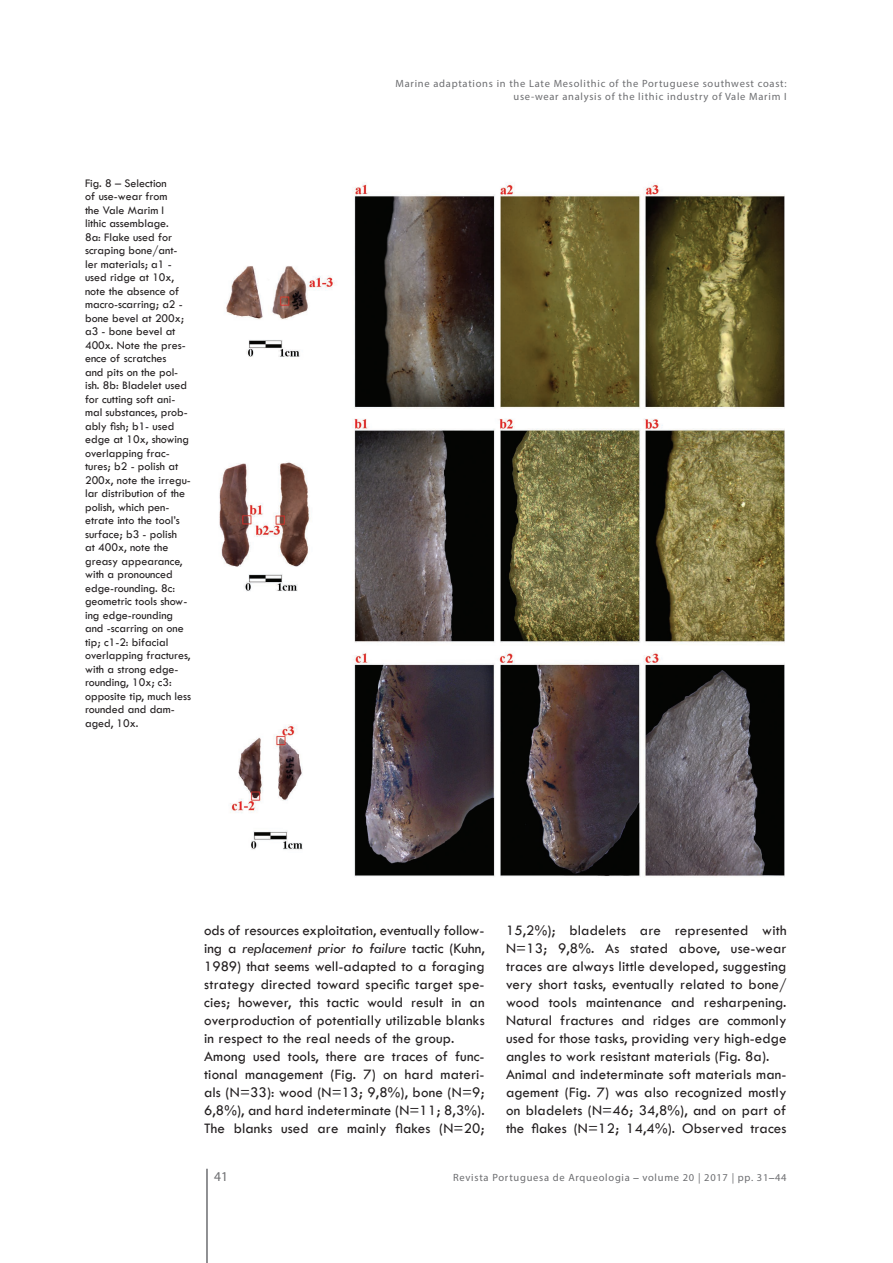
<style>
.page{position:relative;width:893px;height:1263px;background:#fff}
.page>*{position:absolute;margin:0;border:0;box-sizing:border-box;transform-origin:0 0}
.t1{font:15px/18px "Tw Cen";letter-spacing:.01em;color:#231f20;text-align:justify}
.t2{font:13.5px "Myriad Pro";color:#6c6d70}
.t3{font:12px/13.5px "Tw Cen";color:#231f20}
.t4{font:10.5px/12.6px "Myriad Pro";letter-spacing:.07em;color:#6c6d70;text-align:right}
.s1{font-style:italic}
.s2{font-family:"Tw Cen"}
</style>
<div class="page">
<hr style="left:206px;top:1169px;width:2px;height:94px;background:#6c6d70">
<img style="left:219px;top:182px;width:565px;height:695px">
<p class="t3" style="left:85px;top:176px;width:108px">Fig. 8 – Selection<br>of use-wear from<br>the Vale Marim I<br>lithic assemblage.<br>8a: Flake used for scraping bone/ant&shy;ler materials; a1 - used ridge at 10x, note the absence of macro-scarring; a2 - bone bevel at 200x; a3 - bone bevel at<br>400x. Note the pres&shy;ence of scratches<br>and pits on the pol&shy;ish. 8b: Bladelet used for cutting soft ani&shy;mal substances, prob&shy;ably fish; b1- used edge at 10x, showing overlapping frac&shy;tures; b2 - polish at<br>200x, note the irregu&shy;lar distribution of the polish, which pen&shy;etrate into the tool’s surface; b3 - polish<br>at 400x, note the greasy appearance, with a pronounced edge-rounding. 8c: geometric tools show&shy;ing edge-rounding and -scarring on one tip; c1-2: bifacial overlapping fractures, with a strong edge&shy;rounding, 10x; c3: opposite tip, much less rounded and dam&shy;aged, 10x.</p>
<p class="t4" style="left:395px;top:77px;width:393px">Marine adaptations in the Late Mesolithic of the Portuguese southwest coast: use-wear analysis of the lithic industry of Vale Marim I</p>
<p class="t1" style="left:204px;top:921px;width:282px">ods of resources exploitation, eventually follow&shy;ing a <span class="s1">replacement prior to failure</span> tactic (Kuhn, 1989) that seems well-adapted to a foraging strategy directed toward specific target spe&shy;cies; however, this tactic would result in an overproduction of potentially utilizable blanks in respect to the real needs of the group.</p>
<p class="t1" style="left:204px;top:1047px;width:282px">Among used tools, there are traces of func&shy;tional management (Fig. 7) on hard materi&shy;als (N=33): wood (N=13; 9,8%), bone (N=9; 6,8%), and hard indeterminate (N=11; 8,3%).<br>The blanks used are mainly flakes (N=20;</p>
<p class="t1" style="left:506px;top:921px;width:282px">15,2%); bladelets are represented with N=13; 9,8%. As stated above, use-wear traces are always little developed, suggesting very short tasks, eventually related to bone/ wood tools maintenance and resharpening.<br>Natural fractures and ridges are commonly used for those tasks, providing very high-edge angles to work resistant materials (Fig. 8a).</p>
<p class="t1" style="left:506px;top:1065px;width:282px">Animal and indeterminate soft materials man&shy;agement (Fig. 7) was also recognized mostly on bladelets (N=46; 34,8%), and on part of the flakes (N=12; 14,4%). Observed traces</p>
<p class="t2" style="left:214px;top:1168px;width:15px">41</p>
<p class="t4" style="left:453px;top:1171px;width:335px">Revista Portuguesa de Arqueologia <span class="s2">–</span> volume 20 | 2017 | pp. 31<span class="s2">–</span>44</p>
</div>
